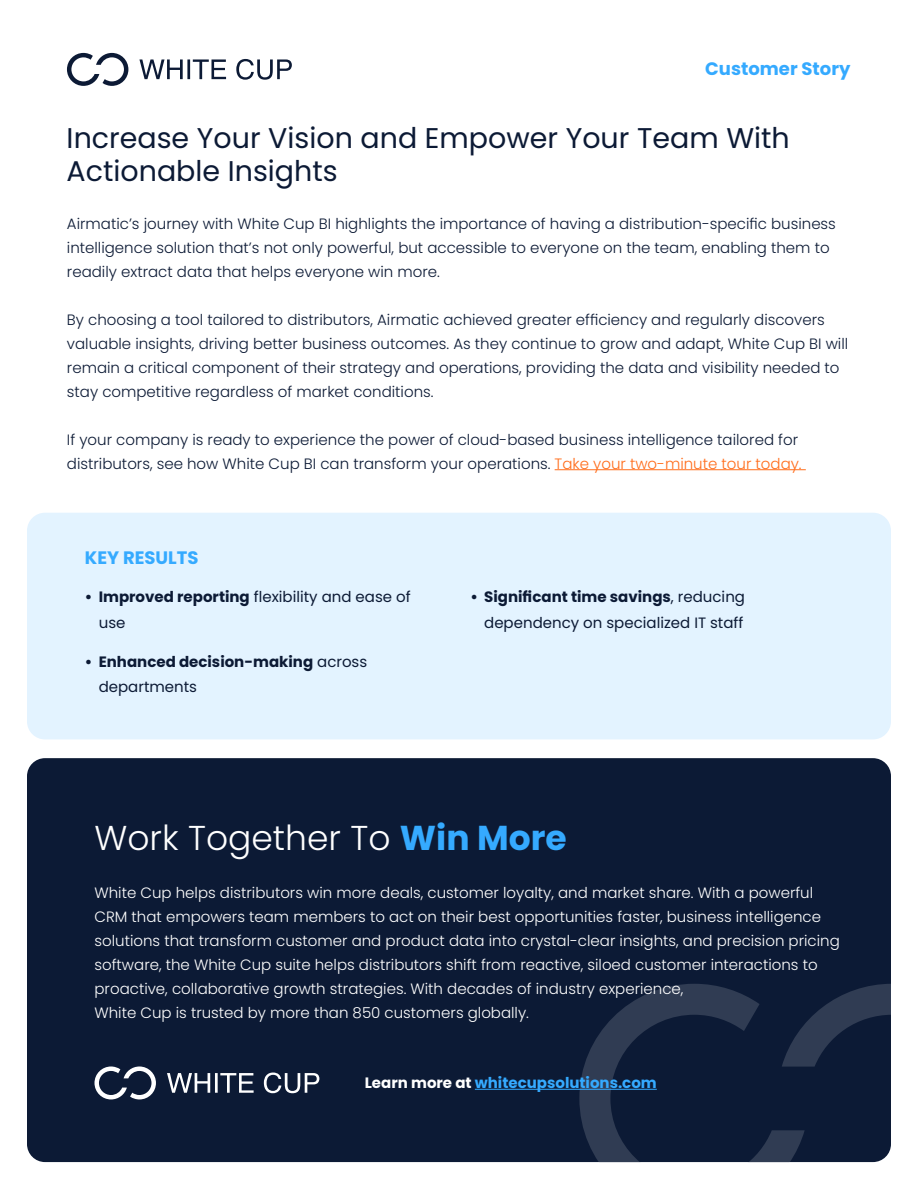
<style>
.page{position:relative;width:918px;height:1188px;background:#fff}
.page>*{position:absolute;margin:0;border:0;box-sizing:border-box;transform-origin:0 0}
.t1{font:300 34.5px "Poppins";color:#fff}
.t2{font:28.5px/33px "Poppins";color:#0c1a35}
.t3{font:700 18px "Poppins";color:#35aaff}
.t4{font:300 15px/24px "Poppins";color:#0c1a35}
.t5{font:300 15px/24px "Poppins";color:#fff}
.t6{font:15px/25.5px "Poppins";color:#0c1a35}
.t7{font:700 15px/25.5px "Poppins";color:#0c1a35}
.t8{font:700 15px "Poppins";color:#35aaff}
.s1{color:#ff6d1b}
.s2{font-weight:700}
.s3{font-weight:400}
.s4{font-weight:700;color:#35aaff}
.s5{color:#fff}
</style>
<div class="page">
<svg style="left:67px;top:53px;width:61px;height:33px"></svg>
<svg style="left:139px;top:59px;width:153px;height:21px"></svg>
<hr style="left:555px;top:469px;width:251px;height:1px;background:#ff6d1b">
<div style="left:27px;top:758px;width:864px;height:404px;background:#0c1a35;border-radius:18px"></div>
<svg style="left:579px;top:984px;width:312px;height:178px"></svg>
<div style="left:27px;top:513px;width:864px;height:226px;background:#e3f3ff;border-radius:18px"></div>
<hr style="left:475px;top:1089px;width:182px;height:1px;background:#35aaff">
<svg style="left:94px;top:1066px;width:62px;height:33px"></svg>
<svg style="left:167px;top:1073px;width:152px;height:20px"></svg>
<p class="t3" style="left:705px;top:59px;width:147px">Customer Story</p>
<h2 class="t2" style="left:67px;top:122px;width:725px">Increase Your Vision and Empower Your Team With<br>Actionable Insights</h2>
<p class="t4" style="left:67px;top:211px;width:771px">Airmatic’s journey with White Cup BI highlights the importance of having a distribution-specific business intelligence solution that’s not only powerful, but accessible to everyone on the team, enabling them to readily extract data that helps everyone win more.</p>
<p class="t4" style="left:67px;top:307px;width:783px">By choosing a tool tailored to distributors, Airmatic achieved greater efficiency and regularly discovers valuable insights, driving better business outcomes. As they continue to grow and adapt, White Cup BI will remain a critical component of their strategy and operations, providing the data and visibility needed to stay competitive regardless of market conditions.</p>
<p class="t4" style="left:67px;top:427px;width:736px">If your company is ready to experience the power of cloud-based business intelligence tailored for distributors, see how White Cup BI can transform your operations. <span class="s1">Take your two-minute tour today.</span></p>
<p class="t3" style="left:85px;top:547px;width:115px">KEY RESULTS</p>
<p class="t6" style="left:99px;top:584px;width:314px;text-indent:-14px"><span class="s2">• Improved reporting</span> flexibility and ease of use</p>
<p class="t7" style="left:99px;top:649px;width:270px;text-indent:-14px">• Enhanced decision-making <span class="s3">across departments</span></p>
<p class="t6" style="left:470px;top:584px;width:276px;text-align:right"><span class="s2">• Significant time savings</span>, reducing dependency on specialized IT staff</p>
<h1 class="t1" style="left:94px;top:818px;width:474px">Work Together To <span class="s4">Win More</span></h1>
<p class="t5" style="left:94px;top:881px;width:747px">White Cup helps distributors win more deals, customer loyalty, and market share. With a powerful CRM that empowers team members to act on their best opportunities faster, business intelligence solutions that transform customer and product data into crystal-clear insights, and precision pricing software, the White Cup suite helps distributors shift from reactive, siloed customer interactions to proactive, collaborative growth strategies. With decades of industry experience,<br>White Cup is trusted by more than 850 customers globally.</p>
<p class="t8" style="left:365px;top:1074px;width:294px"><span class="s5">Learn more at</span> whitecupsolutions.com</p>
</div>
